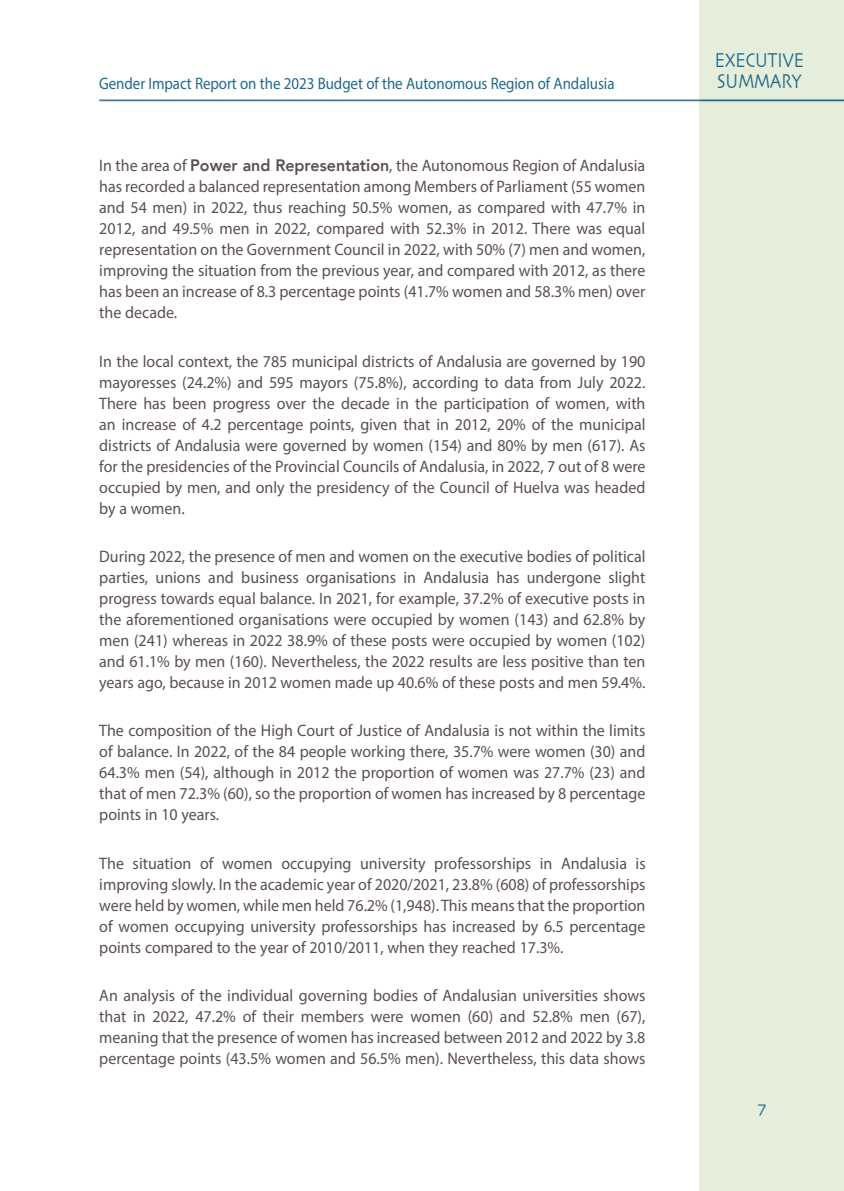
<style>
.page{position:relative;width:844px;height:1191px;background:#fff}
.page>*{position:absolute;margin:0;border:0;box-sizing:border-box;transform-origin:0 0}
.t1{font:21px/21px "Skia";color:#21698b;scale:.8 1}
.t2{font:17.5px "Skia";color:#21698b}
.t3{font:16.62px/21px "Myriad Pro";color:#5b504d;text-align:justify;scale:.96 1}
.t4{font:16.62px "Myriad Pro";letter-spacing:-.005em;color:#21698b;scale:.9 1}
.s1{font-family:"Avenir";font-weight:800}
</style>
<div class="page">
<div style="left:699px;top:0;width:144px;height:1191px;background:#e4eedb"></div>
<hr style="left:699px;top:99px;width:144px;height:2px;background:#21698b">
<hr style="left:99px;top:99px;width:600px;height:2px;background:#43799a">
<p class="t4" style="left:99px;top:73px;width:574px">Gender Impact Report on the 2023 Budget of the Autonomous Region of Andalusia</p>
<p class="t3" style="left:99px;top:155px;width:570px">In the area of <span class="s1">Power and Representation</span>, the Autonomous Region of Andalusia has recorded a balanced representation among Members of Parliament (55 women and 54 men) in 2022, thus reaching 50.5% women, as compared with 47.7% in 2012, and 49.5% men in 2022, compared with 52.3% in 2012. There was equal representation on the Government Council in 2022, with 50% (7) men and women, improving the situation from the previous year, and compared with 2012, as there has been an increase of 8.3 percentage points (41.7% women and 58.3% men) over the decade.</p>
<p class="t3" style="left:99px;top:350px;width:570px">In the local context, the 785 municipal districts of Andalusia are governed by 190 mayoresses (24.2%) and 595 mayors (75.8%), according to data from July 2022.<br>There has been progress over the decade in the participation of women, with an increase of 4.2 percentage points, given that in 2012, 20% of the municipal districts of Andalusia were governed by women (154) and 80% by men (617). As for the presidencies of the Provincial Councils of Andalusia, in 2022, 7 out of 8 were occupied by men, and only the presidency of the Council of Huelva was headed by a women.</p>
<p class="t3" style="left:99px;top:545px;width:570px">During 2022, the presence of men and women on the executive bodies of political parties, unions and business organisations in Andalusia has undergone slight progress towards equal balance. In 2021, for example, 37.2% of executive posts in the aforementioned organisations were occupied by women (143) and 62.8% by men (241) whereas in 2022 38.9% of these posts were occupied by women (102) and 61.1% by men (160). Nevertheless, the 2022 results are less positive than ten years ago, because in 2012 women made up 40.6% of these posts and men 59.4%.</p>
<p class="t3" style="left:99px;top:720px;width:570px">The composition of the High Court of Justice of Andalusia is not within the limits of balance. In 2022, of the 84 people working there, 35.7% were women (30) and 64.3% men (54), although in 2012 the proportion of women was 27.7% (23) and that of men 72.3% (60), so the proportion of women has increased by 8 percentage points in 10 years.</p>
<p class="t3" style="left:99px;top:852px;width:570px">The situation of women occupying university professorships in Andalusia is improving slowly. In the academic year of 2020/2021, 23.8% (608) of professorships were held by women, while men held 76.2% (1,948). This means that the proportion of women occupying university professorships has increased by 6.5 percentage points compared to the year of 2010/2011, when they reached 17.3%.</p>
<p class="t3" style="left:99px;top:984px;width:570px">An analysis of the individual governing bodies of Andalusian universities shows that in 2022, 47.2% of their members were women (60) and 52.8% men (67), meaning that the presence of women has increased between 2012 and 2022 by 3.8 percentage points (43.5% women and 56.5% men). Nevertheless, this data shows</p>
<p class="t1" style="left:714px;top:51px;width:113px">EXECUTIVE<br>SUMMARY</p>
<p class="t2" style="left:757px;top:1097px;width:10px">7</p>
</div>
